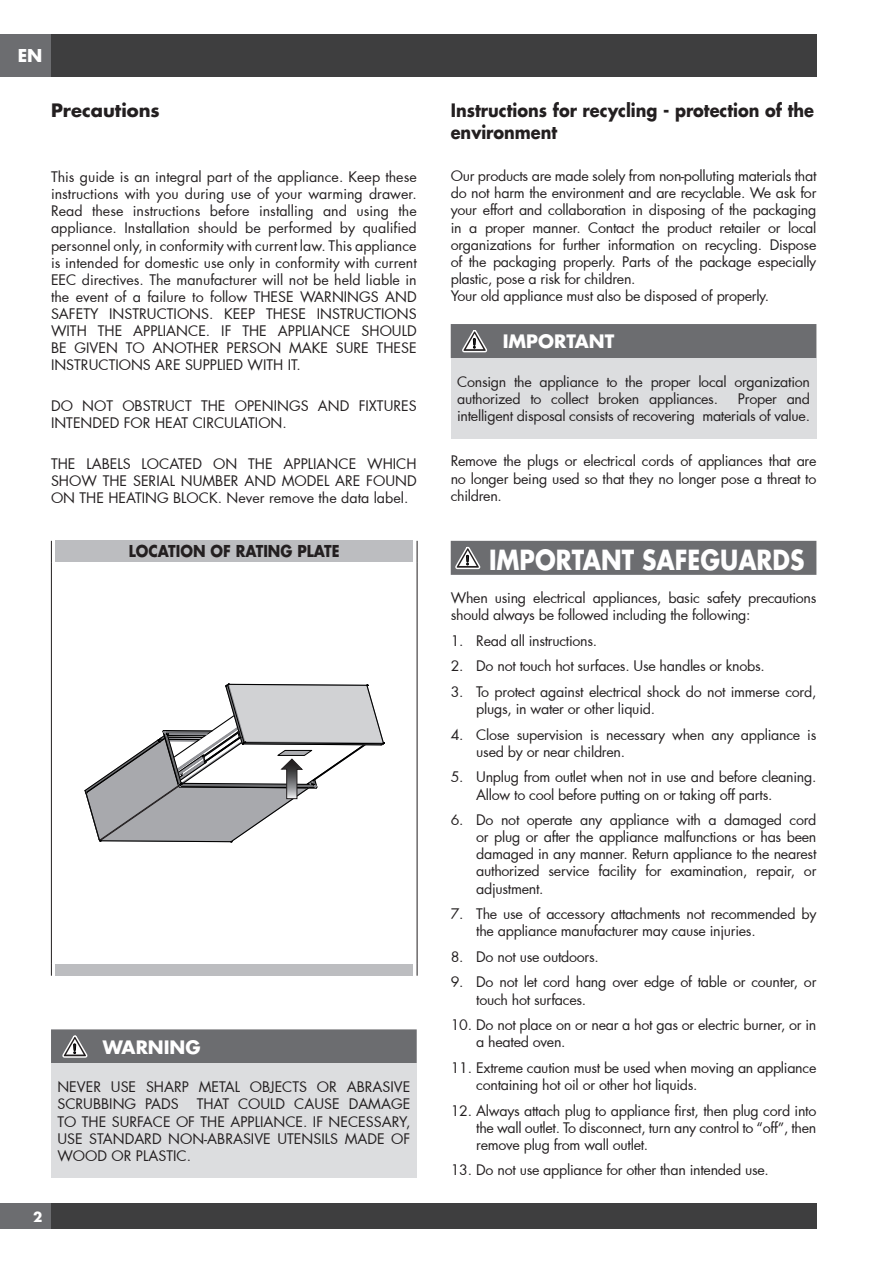
<style>
.page{position:relative;width:893px;height:1263px;background:#fff}
.page>*{position:absolute;margin:0;border:0;box-sizing:border-box;transform-origin:0 0}
.t1{font:700 27px "Futura Std";color:#fff;scale:.87 1}
.t2{font:700 18px/21.6px "Futura Std";color:#231f20;scale:.9 1}
.t3{font:700 18px "Futura Std";color:#fff}
.t4{font:700 18px "Futura Std";color:#231f20}
.t5{font:700 17.25px "Futura Std";color:#fff}
.t6{font:700 15.9px "Futura Std";color:#231f20;scale:.89 1}
.t7{font:14.25px/17.1px "Futura";letter-spacing:-.02em;color:#231f20}
.t8{font:14.25px/17.1px "Futura";color:#231f20}
.t9{font:700 13.5px "Futura Std";color:#fff}
</style>
<div class="page">
<div style="left:0;top:34px;width:51px;height:43px;background:#6c6d70"></div>
<div style="left:51px;top:34px;width:765px;height:43px;background:#3e3e3f"></div>
<div style="left:0;top:1203px;width:51px;height:26px;background:#6c6d70"></div>
<div style="left:51px;top:1203px;width:765px;height:26px;background:#3e3e3f"></div>
<svg style="left:51px;top:541px;width:1px;height:21px"></svg>
<svg style="left:417px;top:541px;width:1px;height:21px"></svg>
<hr style="left:51px;top:562px;width:1px;height:402px;background:#231f20">
<hr style="left:417px;top:562px;width:1px;height:402px;background:#231f20">
<svg style="left:51px;top:964px;width:1px;height:12px"></svg>
<svg style="left:417px;top:964px;width:1px;height:12px"></svg>
<div style="left:56px;top:541px;width:357px;height:21px;background:#bcbdc0"></div>
<svg style="left:84px;top:683px;width:301px;height:160px"></svg>
<div style="left:56px;top:964px;width:357px;height:12px;background:#bcbdc0"></div>
<div style="left:51px;top:1063px;width:366px;height:115px;background:#dcdddf"></div>
<div style="left:51px;top:1029px;width:366px;height:34px;background:#6c6d70"></div>
<div style="left:451px;top:358px;width:365px;height:80px;background:#dcdddf"></div>
<div style="left:451px;top:324px;width:365px;height:34px;background:#6c6d70"></div>
<div style="left:451px;top:541px;width:365px;height:34px;background:#6c6d70"></div>
<p class="t5" style="left:18px;top:44px;width:26px">EN</p>
<p class="t4" style="left:51px;top:98px;width:110px">Precautions</p>
<p class="t7" style="left:51px;top:168px;width:367px;text-align:justify">This guide is an integral part of the appliance. Keep these instructions with you during use of your warming drawer.<br>Read these instructions before installing and using the appliance. Installation should be performed by qualified personnel only, in conformity with current law. This appliance is intended for domestic use only in conformity with current EEC directives. The manufacturer will not be held liable in the event of a failure to follow THESE WARNINGS AND SAFETY INSTRUCTIONS. KEEP THESE INSTRUCTIONS WITH THE APPLIANCE. IF THE APPLIANCE SHOULD BE GIVEN TO ANOTHER PERSON MAKE SURE THESE INSTRUCTIONS ARE SUPPLIED WITH IT.</p>
<p class="t8" style="left:51px;top:397px;width:367px">DO NOT OBSTRUCT THE OPENINGS AND FIXTURES<br>INTENDED FOR HEAT CIRCULATION.</p>
<p class="t7" style="left:51px;top:454px;width:367px;text-align:justify">THE LABELS LOCATED ON THE APPLIANCE WHICH SHOW THE SERIAL NUMBER AND MODEL ARE FOUND ON THE HEATING BLOCK. Never remove the data label.</p>
<p class="t6" style="left:129px;top:541px;width:238px">LOCATION OF RATING PLATE</p>
<p class="t3" style="left:103px;top:1035px;width:99px">WARNING</p>
<p class="t8" style="left:57px;top:1078px;width:354px">NEVER USE SHARP METAL OBJECTS OR ABRASIVE<br>SCRUBBING PADS</p>
<p class="t7" style="left:57px;top:1095px;width:354px;text-align:justify;text-indent:139px">THAT COULD CAUSE DAMAGE TO THE SURFACE OF THE APPLIANCE. IF NECESSARY, USE STANDARD NON-ABRASIVE UTENSILS MADE OF WOOD OR PLASTIC.</p>
<p class="t9" style="left:33px;top:1208px;width:11px">2</p>
<p class="t2" style="left:451px;top:99px;width:405px">Instructions for recycling - protection of the environment</p>
<p class="t7" style="left:451px;top:167px;width:367px">Our products are made solely from non-polluting materials that do not harm the environment and are recyclable. We ask for your effort and collaboration in disposing of the packaging in a proper manner. Contact the product retailer or local organizations for further information on recycling. Dispose of the packaging properly. Parts of the package especially plastic, pose a risk for children.<br>Your old appliance must also be disposed of properly.</p>
<p class="t3" style="left:503px;top:330px;width:113px">IMPORTANT</p>
<p class="t7" style="left:457px;top:373px;width:354px">Consign the appliance to the proper local organization authorized to collect broken appliances.</p>
<p class="t7" style="left:457px;top:390px;width:354px;text-align:right">Proper and<br>intelligent disposal consists of recovering materials of value.</p>
<p class="t7" style="left:451px;top:452px;width:367px;text-align:justify">Remove the plugs or electrical cords of appliances that are no longer being used so that they no longer pose a threat to children.</p>
<h1 class="t1" style="left:489px;top:542px;width:364px">IMPORTANT SAFEGUARDS</h1>
<p class="t7" style="left:451px;top:589px;width:367px">When using electrical appliances, basic safety precautions should always be followed including the following:</p>
<p class="t7" style="left:451px;top:632px;width:148px">1. Read all instructions.</p>
<p class="t7" style="left:451px;top:657px;width:316px">2. Do not touch hot surfaces. Use handles or knobs.</p>
<p class="t7" style="left:476px;top:683px;width:342px;text-indent:-26px">3. To protect against electrical shock do not immerse cord, plugs, in water or other liquid.</p>
<p class="t7" style="left:476px;top:726px;width:342px;text-indent:-26px">4. Close supervision is necessary when any appliance is used by or near children.</p>
<p class="t7" style="left:476px;top:768px;width:342px;text-indent:-26px">5. Unplug from outlet when not in use and before cleaning.<br>Allow to cool before putting on or taking off parts.</p>
<p class="t7" style="left:476px;top:811px;width:342px;text-align:justify;text-indent:-26px">6. Do not operate any appliance with a damaged cord or plug or after the appliance malfunctions or has been damaged in any manner. Return appliance to the nearest authorized service facility for examination, repair, or adjustment.</p>
<p class="t7" style="left:476px;top:905px;width:342px;text-indent:-26px">7. The use of accessory attachments not recommended by the appliance manufacturer may cause injuries.</p>
<p class="t7" style="left:451px;top:948px;width:150px">8. Do not use outdoors.</p>
<p class="t7" style="left:476px;top:973px;width:342px;text-indent:-26px">9. Do not let cord hang over edge of table or counter, or touch hot surfaces.</p>
<p class="t7" style="left:476px;top:1016px;width:342px;text-indent:-26px">10. Do not place on or near a hot gas or electric burner, or in a heated oven.</p>
<p class="t7" style="left:476px;top:1059px;width:342px;text-indent:-26px">11. Extreme caution must be used when moving an appliance containing hot oil or other hot liquids.</p>
<p class="t7" style="left:476px;top:1101px;width:342px;text-align:justify;text-indent:-26px">12. Always attach plug to appliance first, then plug cord into the wall outlet. To disconnect, turn any control to “off”, then remove plug from wall outlet.</p>
<p class="t7" style="left:451px;top:1161px;width:320px">13. Do not use appliance for other than intended use.</p>
</div>
